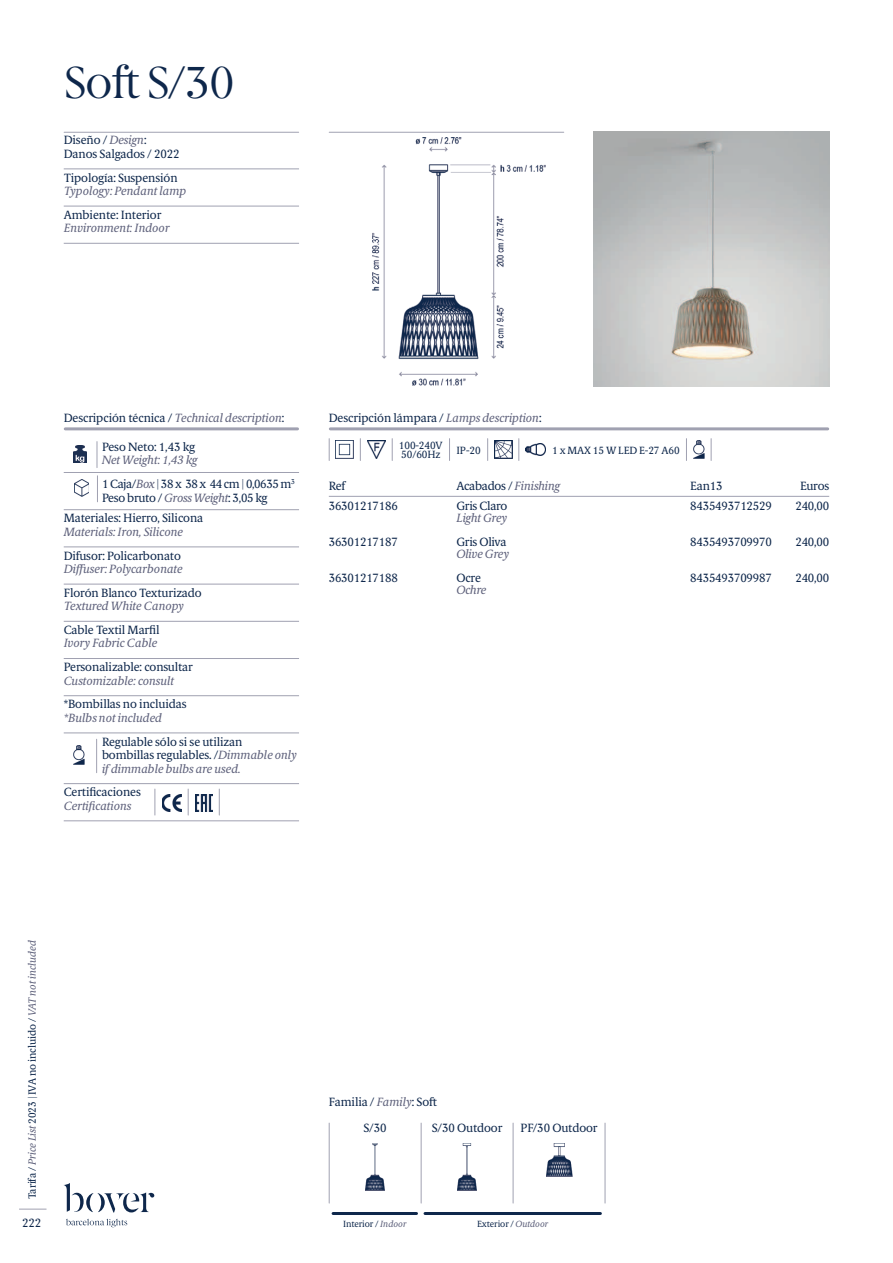
<style>
.page{position:relative;width:893px;height:1263px;background:#fff}
.page>*{position:absolute;margin:0;border:0;box-sizing:border-box;transform-origin:0 0}
.t1{font:45px "Berlingske Serif";color:#0e274b}
.t2{font:12px/13.5px "Berlingske Serif Tx";letter-spacing:-.01em;color:#0e274b}
.t3{font:italic 12px "Berlingske Serif Tx";letter-spacing:-.01em;color:#5f627c}
.t4{font:12px/23.7px "Berlingske Serif Tx";letter-spacing:-.035em;color:#0e274b}
.t5{font:10.5px/9px "Berlingske Serif Tx";letter-spacing:-.01em;color:#0e274b}
.t6{font:9px "Berlingske Serif Tx";letter-spacing:-.01em;color:#0e274b}
.s1{font-style:italic;color:#5f627c}
</style>
<div class="page">
<hr style="left:64px;top:169px;width:235px;height:1px;background:#a0a1b1">
<hr style="left:64px;top:206px;width:235px;height:1px;background:#a0a1b1">
<hr style="left:64px;top:243px;width:235px;height:1px;background:#a0a1b1">
<hr style="left:64px;top:132px;width:235px;height:1px;background:#a0a1b1">
<hr style="left:329px;top:132px;width:235px;height:1px;background:#a0a1b1">
<img style="left:372px;top:137px;width:174px;height:249px">
<hr style="left:64px;top:472px;width:235px;height:1px;background:#a0a1b1">
<hr style="left:64px;top:509px;width:235px;height:1px;background:#a0a1b1">
<hr style="left:64px;top:547px;width:235px;height:1px;background:#a0a1b1">
<hr style="left:64px;top:584px;width:235px;height:1px;background:#a0a1b1">
<hr style="left:64px;top:621px;width:235px;height:1px;background:#a0a1b1">
<hr style="left:64px;top:658px;width:235px;height:1px;background:#a0a1b1">
<hr style="left:64px;top:695px;width:235px;height:1px;background:#a0a1b1">
<hr style="left:64px;top:733px;width:235px;height:1px;background:#a0a1b1">
<hr style="left:64px;top:783px;width:235px;height:1px;background:#a0a1b1">
<hr style="left:64px;top:820px;width:235px;height:1px;background:#a0a1b1">
<img style="left:74px;top:446px;width:13px;height:17px">
<svg style="left:97px;top:442px;width:1px;height:26px"></svg>
<img style="left:74px;top:480px;width:15px;height:17px">
<svg style="left:97px;top:476px;width:1px;height:26px"></svg>
<img style="left:73px;top:745px;width:11px;height:19px">
<hr style="left:96px;top:739px;width:1px;height:34px;background:#a0a1b1">
<svg style="left:155px;top:789px;width:1px;height:26px"></svg>
<img style="left:162px;top:794px;width:19px;height:17px">
<svg style="left:188px;top:789px;width:1px;height:26px"></svg>
<img style="left:195px;top:794px;width:17px;height:17px">
<svg style="left:219px;top:789px;width:1px;height:26px"></svg>
<hr style="left:65px;top:427px;width:232px;height:3px;background:#a0a1b1">
<hr style="left:330px;top:427px;width:498px;height:3px;background:#a0a1b1">
<svg style="left:487px;top:439px;width:1px;height:22px"></svg>
<svg style="left:449px;top:439px;width:1px;height:22px"></svg>
<svg style="left:392px;top:439px;width:1px;height:22px"></svg>
<svg style="left:329px;top:439px;width:1px;height:22px"></svg>
<svg style="left:360px;top:439px;width:1px;height:22px"></svg>
<img style="left:367px;top:441px;width:18px;height:17px">
<svg style="left:686px;top:439px;width:1px;height:22px"></svg>
<img style="left:525px;top:444px;width:21px;height:11px">
<img style="left:494px;top:441px;width:18px;height:17px">
<svg style="left:518px;top:439px;width:1px;height:22px"></svg>
<svg style="left:711px;top:439px;width:1px;height:22px"></svg>
<img style="left:693px;top:440px;width:11px;height:19px">
<img style="left:336px;top:441px;width:18px;height:17px">
<hr style="left:329px;top:1123px;width:1px;height:80px;background:#a0a1b1">
<img style="left:365px;top:1144px;width:20px;height:47px">
<img style="left:546px;top:1144px;width:26px;height:32px">
<img style="left:457px;top:1144px;width:20px;height:47px">
<hr style="left:421px;top:1123px;width:1px;height:80px;background:#a0a1b1">
<hr style="left:513px;top:1123px;width:1px;height:80px;background:#a0a1b1">
<hr style="left:605px;top:1123px;width:1px;height:80px;background:#a0a1b1">
<hr style="left:333px;top:1212px;width:83px;height:3px;background:#0e274b">
<hr style="left:425px;top:1212px;width:175px;height:3px;background:#0e274b">
<img style="left:594px;top:132px;width:235px;height:255px">
<svg style="left:66px;top:1219px;width:61px;height:8px"></svg>
<svg style="left:64px;top:1183px;width:90px;height:30px"></svg>
<svg style="left:19px;top:1209px;width:28px;height:1px"></svg>
<hr style="left:329px;top:496px;width:500px;height:1px;background:#a0a1b1">
<h1 class="t1" style="left:64px;top:63px;width:173px">Soft S/30</h1>
<p class="t2" style="left:64px;top:134px;width:117px">Diseño / <span class="s1">Design</span>:<br>Danos Salgados / 2022</p>
<p class="t2" style="left:64px;top:172px;width:115px">Tipología: Suspensión</p>
<p class="t3" style="left:64px;top:186px;width:124px">Typology: Pendant lamp</p>
<p class="t2" style="left:64px;top:209px;width:99px">Ambiente: Interior</p>
<p class="t3" style="left:64px;top:223px;width:108px">Environment: Indoor</p>
<p class="t2" style="left:64px;top:412px;width:222px">Descripción técnica / <span class="s1">Technical description</span>:</p>
<p class="t2" style="left:329px;top:412px;width:214px">Descripción lámpara / <span class="s1">Lamps description</span>:</p>
<p class="t5" style="left:456px;top:446px;width:26px">IP-20</p>
<p class="t5" style="left:552px;top:446px;width:129px">1 x MAX 15 W LED E-27 A60</p>
<p class="t5" style="left:399px;top:442px;width:45px">100-240V<br>50/60Hz</p>
<p class="t2" style="left:102px;top:441px;width:94px">Peso Neto: 1,43 kg</p>
<p class="t4" style="left:102px;top:449px;width:194px"><span class="s1">Net Weight: 1,43 kg<br></span>1 Caja/<span class="s1">Box</span> | 38 x 38 x 44 cm | 0,0635 m<sup>3</sup></p>
<p class="t2" style="left:64px;top:488px;width:205px;line-height:20.7px;text-indent:38px">Peso bruto / <span class="s1">Gross Weight</span>: 3,05 kg<br>Materiales: Hierro, Silicona</p>
<p class="t3" style="left:64px;top:527px;width:121px">Materials: Iron, Silicone</p>
<p class="t2" style="left:64px;top:550px;width:119px">Difusor: Policarbonato</p>
<p class="t3" style="left:64px;top:564px;width:121px">Diffuser: Polycarbonate</p>
<p class="t2" style="left:64px;top:587px;width:140px">Florón Blanco Texturizado</p>
<p class="t3" style="left:64px;top:601px;width:122px">Textured White Canopy</p>
<p class="t2" style="left:64px;top:624px;width:97px">Cable Textil Marfil</p>
<p class="t3" style="left:64px;top:638px;width:95px">Ivory Fabric Cable</p>
<p class="t2" style="left:64px;top:661px;width:131px">Personalizable: consultar</p>
<p class="t3" style="left:64px;top:675px;width:112px">Customizable: consult</p>
<p class="t2" style="left:64px;top:698px;width:124px">*Bombillas no incluidas</p>
<p class="t3" style="left:64px;top:713px;width:100px">*Bulbs not included</p>
<p class="t2" style="left:102px;top:736px;width:196px">Regulable sólo si se utilizan bombillas regulables. /<span class="s1">Dimmable only if dimmable bulbs are used.</span></p>
<p class="t2" style="left:64px;top:786px;width:79px">Certificaciones</p>
<p class="t3" style="left:64px;top:801px;width:69px">Certifications</p>
<p class="t2" style="left:329px;top:480px;width:18px">Ref</p>
<p class="t2" style="left:456px;top:480px;width:105px">Acabados / <span class="s1">Finishing</span></p>
<p class="t2" style="left:690px;top:480px;width:34px">Ean13</p>
<p class="t2" style="left:800px;top:480px;width:31px">Euros</p>
<p class="t2" style="left:329px;top:500px;width:71px">36301217186</p>
<p class="t2" style="left:456px;top:500px;width:53px">Gris Claro</p>
<p class="t2" style="left:690px;top:500px;width:83px">8435493712529</p>
<p class="t2" style="left:795px;top:500px;width:35px">240,00</p>
<p class="t3" style="left:456px;top:513px;width:52px">Light Grey</p>
<p class="t2" style="left:329px;top:536px;width:71px">36301217187</p>
<p class="t2" style="left:456px;top:536px;width:52px">Gris Oliva</p>
<p class="t2" style="left:690px;top:536px;width:83px">8435493709970</p>
<p class="t2" style="left:795px;top:536px;width:35px">240,00</p>
<p class="t3" style="left:456px;top:549px;width:54px">Olive Grey</p>
<p class="t2" style="left:329px;top:572px;width:71px">36301217188</p>
<p class="t2" style="left:456px;top:572px;width:26px">Ocre</p>
<p class="t2" style="left:690px;top:572px;width:83px">8435493709987</p>
<p class="t2" style="left:795px;top:572px;width:35px">240,00</p>
<p class="t3" style="left:456px;top:585px;width:32px">Ochre</p>
<p class="t5" style="left:28px;top:1199px;width:260px;rotate:-90deg">Tarifa / <span class="s1">Price List</span> 2023 | IVA no incluido / <span class="s1">VAT not included</span></p>
<p class="t2" style="left:22px;top:1217px;width:21px">222</p>
<p class="t2" style="left:329px;top:1096px;width:110px">Familia / <span class="s1">Family</span>: Soft</p>
<p class="t2" style="left:364px;top:1122px;width:25px">S/30</p>
<p class="t2" style="left:520px;top:1122px;width:79px">PF/30 Outdoor</p>
<p class="t2" style="left:432px;top:1122px;width:72px">S/30 Outdoor</p>
<p class="t6" style="left:343px;top:1220px;width:65px">Interior / <span class="s1">Indoor</span></p>
<p class="t6" style="left:477px;top:1220px;width:73px">Exterior / <span class="s1">Outdoor</span></p>
</div>
